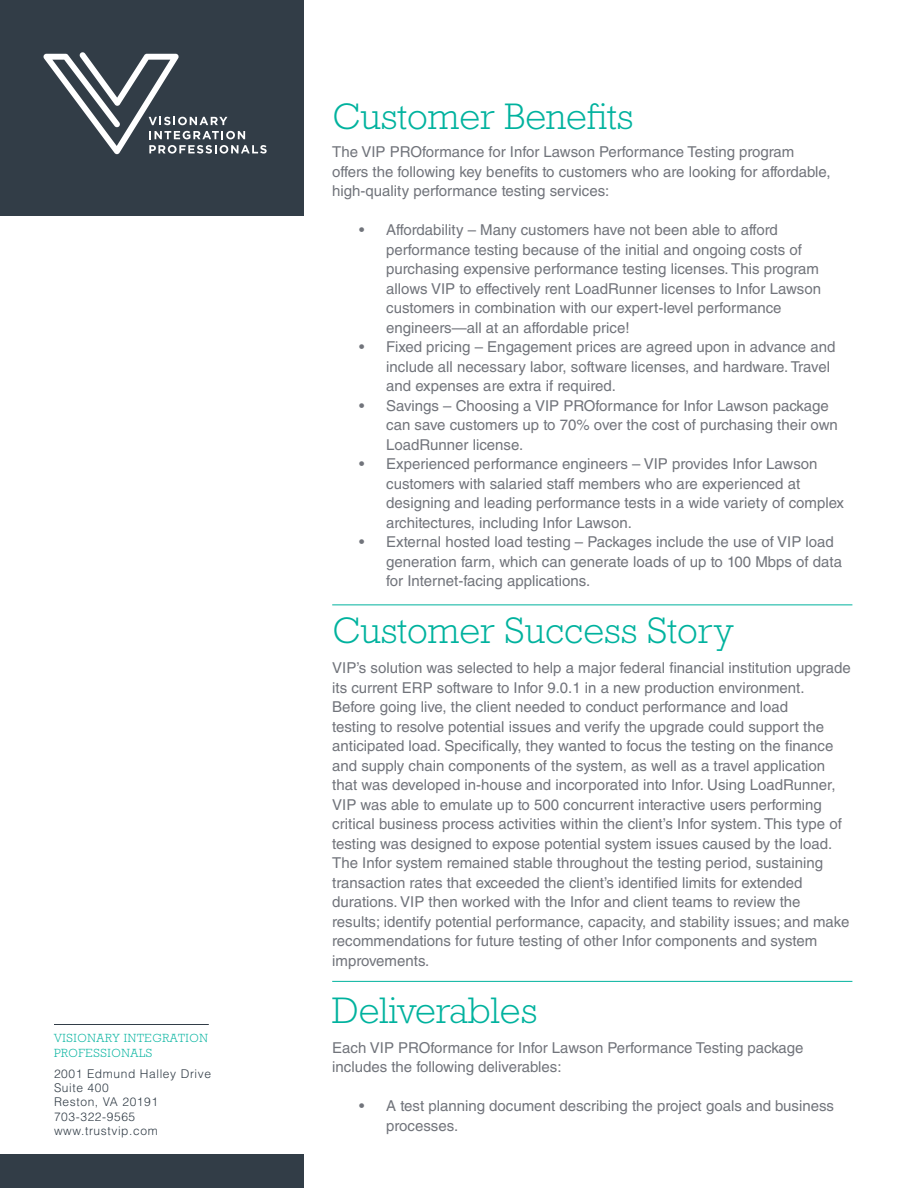
<style>
.page{position:relative;width:918px;height:1188px;background:#fff}
.page>*{position:absolute;margin:0;border:0;box-sizing:border-box;transform-origin:0 0}
.ROCKWELL_FONT-_HEADL{font:300 37.5px "Rockwell Std";color:#00b29e}
.BODY_COPY-VIP{font:15px/19.5px "Helvetica LT Std";color:#71747b}
.t1{font:300 12px/14.4px "Helvetica LT Std";letter-spacing:.05em;color:#323d47}
.t2{font:300 12px/14.4px "Rockwell Std";letter-spacing:.05em;color:#00b29e}
</style>
<div class="page">
<div style="left:0;top:0;width:304px;height:215px;background:#323d47"></div>
<svg style="left:43px;top:52px;width:224px;height:102px"></svg>
<div style="left:0;top:1154px;width:304px;height:34px;background:#323d47"></div>
<hr style="left:54px;top:1024px;width:155px;height:1px;background:#323d47">
<hr style="left:332px;top:604px;width:520px;height:1px;background:#00b29e">
<hr style="left:332px;top:981px;width:520px;height:1px;background:#00b29e">
<p class="t2" style="left:54px;top:1031px;width:155px">VISIONARY INTEGRATION<br>PROFESSIONALS</p>
<p class="t1" style="left:54px;top:1066px;width:159px">2001 Edmund Halley Drive<br>Suite 400<br>Reston, VA 20191<br>703-322-9565 www.trustvip.com</p>
<p class="ROCKWELL_FONT-_HEADL" style="left:332px;top:95px;width:303px">Customer Benefits</p>
<p class="BODY_COPY-VIP" style="left:332px;top:142px;width:500px">The VIP PROformance for Infor Lawson Performance Testing program offers the following key benefits to customers who are looking for affordable, high-quality performance testing services:</p>
<p class="BODY_COPY-VIP" style="left:386px;top:220px;width:436px;text-indent:-27px">• Affordability – Many customers have not been able to afford performance testing because of the initial and ongoing costs of purchasing expensive performance testing licenses. This program allows VIP to effectively rent LoadRunner licenses to Infor Lawson customers in combination with our expert-level performance engineers—all at an affordable price!</p>
<p class="BODY_COPY-VIP" style="left:386px;top:337px;width:451px;text-indent:-27px">• Fixed pricing – Engagement prices are agreed upon in advance and include all necessary labor, software licenses, and hardware. Travel and expenses are extra if required.</p>
<p class="BODY_COPY-VIP" style="left:386px;top:396px;width:453px;text-indent:-27px">• Savings – Choosing a VIP PROformance for Infor Lawson package can save customers up to 70% over the cost of purchasing their own<br>LoadRunner license.</p>
<p class="BODY_COPY-VIP" style="left:386px;top:454px;width:459px;text-indent:-27px">• Experienced performance engineers – VIP provides Infor Lawson customers with salaried staff members who are experienced at designing and leading performance tests in a wide variety of complex architectures, including Infor Lawson.</p>
<p class="BODY_COPY-VIP" style="left:386px;top:532px;width:457px;text-indent:-27px">• External hosted load testing – Packages include the use of VIP load generation farm, which can generate loads of up to 100 Mbps of data for Internet-facing applications.</p>
<p class="ROCKWELL_FONT-_HEADL" style="left:332px;top:609px;width:403px">Customer Success Story</p>
<p class="BODY_COPY-VIP" style="left:332px;top:658px;width:520px">VIP’s solution was selected to help a major federal financial institution upgrade its current ERP software to Infor 9.0.1 in a new production environment.<br>Before going live, the client needed to conduct performance and load<br>testing to resolve potential issues and verify the upgrade could support the anticipated load. Specifically, they wanted to focus the testing on the finance and supply chain components of the system, as well as a travel application that was developed in-house and incorporated into Infor. Using LoadRunner, VIP was able to emulate up to 500 concurrent interactive users performing critical business process activities within the client’s Infor system. This type of testing was designed to expose potential system issues caused by the load.<br>The Infor system remained stable throughout the testing period, sustaining transaction rates that exceeded the client’s identified limits for extended durations. VIP then worked with the Infor and client teams to review the results; identify potential performance, capacity, and stability issues; and make recommendations for future testing of other Infor components and system improvements.</p>
<p class="ROCKWELL_FONT-_HEADL" style="left:332px;top:989px;width:207px">Deliverables</p>
<p class="BODY_COPY-VIP" style="left:332px;top:1038px;width:473px">Each VIP PROformance for Infor Lawson Performance Testing package includes the following deliverables:</p>
<p class="BODY_COPY-VIP" style="left:386px;top:1096px;width:449px;text-indent:-27px">• A test planning document describing the project goals and business processes.</p>
</div>
